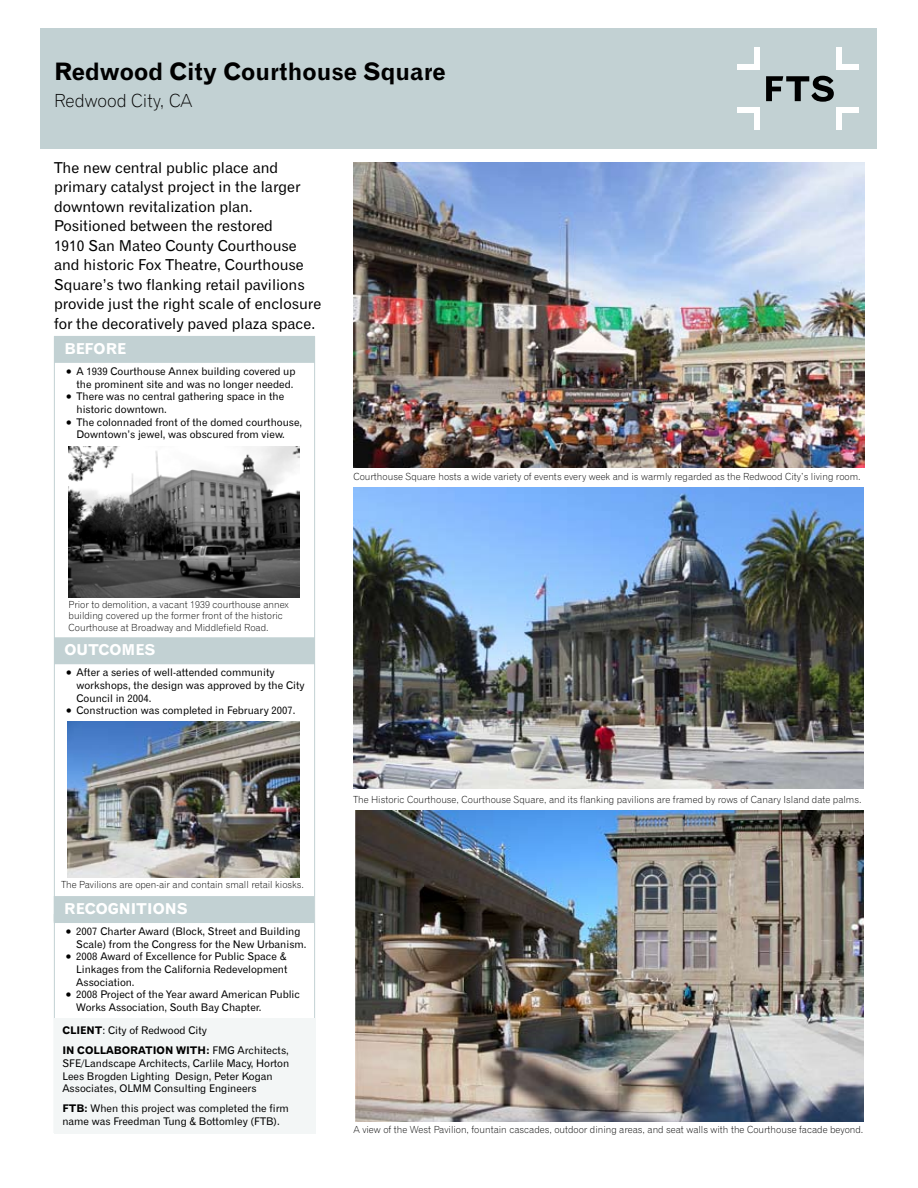
<style>
.page{position:relative;width:918px;height:1188px;background:#fff}
.page>*{position:absolute;margin:0;border:0;box-sizing:border-box;transform-origin:0 0}
.t1{font:24px "Gothic 720 BT Bold B";color:#000}
.t2{font:18px "Gothic 720 BT Light B";color:#000}
.t3{font:15px/19.5px "Gothic 720 BT Roman B";color:#000}
.t4{font:15px "Gothic 720 BT Bold B";color:#fff}
.t5{font:10.5px/12.6px "Gothic 720 BT Roman B";color:#000}
.t6{font:10.5px "Gothic 720 BT Bold B";color:#000}
.t7{font:9.75px/11.7px "Gothic 720 BT Light B";color:#000}
.s1{font-family:"Gothic 720 BT Bold B"}
.s2{font-family:"Gothic 720 BT Roman B"}
</style>
<div class="page">
<div style="left:40px;top:28px;width:837px;height:120px;background:#c2d1d3"></div>
<div style="left:754px;top:108px;width:5px;height:22px;background:#fff"></div>
<div style="left:737px;top:108px;width:22px;height:5px;background:#fff"></div>
<div style="left:754px;top:47px;width:5px;height:22px;background:#fff"></div>
<div style="left:737px;top:64px;width:22px;height:5px;background:#fff"></div>
<div style="left:837px;top:47px;width:5px;height:22px;background:#fff"></div>
<div style="left:837px;top:64px;width:22px;height:5px;background:#fff"></div>
<svg style="left:766px;top:76px;width:68px;height:26px"></svg>
<div style="left:837px;top:108px;width:5px;height:22px;background:#fff"></div>
<div style="left:837px;top:108px;width:22px;height:5px;background:#fff"></div>
<div style="left:54px;top:1018px;width:261px;height:116px;background:#f3f6f6"></div>
<div style="left:54px;top:896px;width:260px;height:26px;background:#c2d1d3"></div>
<div style="left:54px;top:914px;width:260px;height:9px;background:#c2d1d3"></div>
<div style="left:54px;top:336px;width:261px;height:25px;background:#c2d1d3"></div>
<div style="left:54px;top:354px;width:261px;height:9px;background:#c2d1d3"></div>
<div style="left:54px;top:637px;width:261px;height:26px;background:#c2d1d3"></div>
<div style="left:54px;top:655px;width:261px;height:9px;background:#c2d1d3"></div>
<img style="left:353px;top:162px;width:511px;height:305px">
<img style="left:355px;top:811px;width:509px;height:311px">
<img style="left:68px;top:446px;width:231px;height:152px">
<img style="left:353px;top:487px;width:511px;height:302px">
<img style="left:67px;top:721px;width:232px;height:157px">
<h1 class="t1" style="left:54px;top:56px;width:393px">Redwood City Courthouse Square</h1>
<h2 class="t2" style="left:54px;top:89px;width:140px">Redwood City, CA</h2>
<p class="t3" style="left:54px;top:157px;width:269px">The new central public place and primary catalyst project in the larger downtown revitalization plan.<br>Positioned between the restored<br>1910 San Mateo County Courthouse and historic Fox Theatre, Courthouse Square’s two flanking retail pavilions provide just the right scale of enclosure for the decoratively paved plaza space.</p>
<h3 class="t4" style="left:64px;top:339px;width:63px">BEFORE</h3>
<p class="t5" style="left:66px;top:365px;width:231px;text-align:right">• A 1939 Courthouse Annex building covered up the prominent site and was no longer needed.</p>
<p class="t5" style="left:76px;top:390px;width:209px;text-indent:-10px">• There was no central gathering space in the historic downtown.</p>
<p class="t5" style="left:76px;top:415px;width:227px;text-indent:-10px">• The colonnaded front of the domed courthouse,<br>Downtown’s jewel, was obscured from view.</p>
<p class="t7" style="left:353px;top:470px;width:509px">Courthouse Square hosts a wide variety of events every week and is warmly regarded as the Redwood City’s living room.</p>
<p class="t7" style="left:69px;top:598px;width:222px">Prior to demolition, a vacant 1939 courthouse annex building covered up the former front of the historic<br>Courthouse at Broadway and Middlefield Road.</p>
<h3 class="t4" style="left:64px;top:641px;width:36px">Outco</h3>
<h3 class="t4" style="left:122px;top:641px;width:24px">mes</h3>
<p class="t5" style="left:76px;top:666px;width:230px;text-indent:-10px">• After a series of well-attended community workshops, the design was approved by the City<br>Council in 2004.</p>
<p class="t5" style="left:66px;top:704px;width:231px">• Construction was completed in February 2007.</p>
<p class="t7" style="left:61px;top:879px;width:244px">The Pavilions are open-air and contain small retail kiosks.</p>
<h3 class="t4" style="left:64px;top:900px;width:125px">RECOGNITIONS</h3>
<p class="t5" style="left:76px;top:925px;width:232px;text-indent:-10px">• 2007 Charter Award (Block, Street and Building<br>Scale) from the Congress for the New Urbanism.</p>
<p class="t5" style="left:76px;top:950px;width:213px;text-align:justify;text-indent:-10px">• 2008 Award of Excellence for Public Space &amp; Linkages from the California Redevelopment Association.</p>
<p class="t5" style="left:76px;top:988px;width:225px;text-indent:-10px">• 2008 Project of the Year award American Public<br>Works Association, South Bay Chapter.</p>
<p class="t5" style="left:62px;top:1024px;width:146px"><span class="s1">CLIENT</span>: City of Redwood City</p>
<p class="t6" style="left:62px;top:1044px;width:228px">IN COLLABORATION WITH: <span class="s2">FMG Architects,</span></p>
<p class="t5" style="left:62px;top:1057px;width:228px">SFE/Landscape Architects, Carlile Macy, Horton<br>Lees Brogden Lighting Design, Peter Kogan<br>Associates, OLMM Consulting Engineers</p>
<p class="t5" style="left:62px;top:1102px;width:228px"><span class="s1">FTB:</span> When this project was completed the firm name was Freedman Tung &amp; Bottomley (FTB).</p>
<p class="t7" style="left:353px;top:794px;width:510px">The Historic Courthouse, Courthouse Square, and its flanking pavilions are framed by rows of Canary Island date palms.</p>
<p class="t7" style="left:353px;top:1123px;width:511px">A view of the West Pavilion, fountain cascades, outdoor dining areas, and seat walls with the Courthouse facade beyond.</p>
</div>
